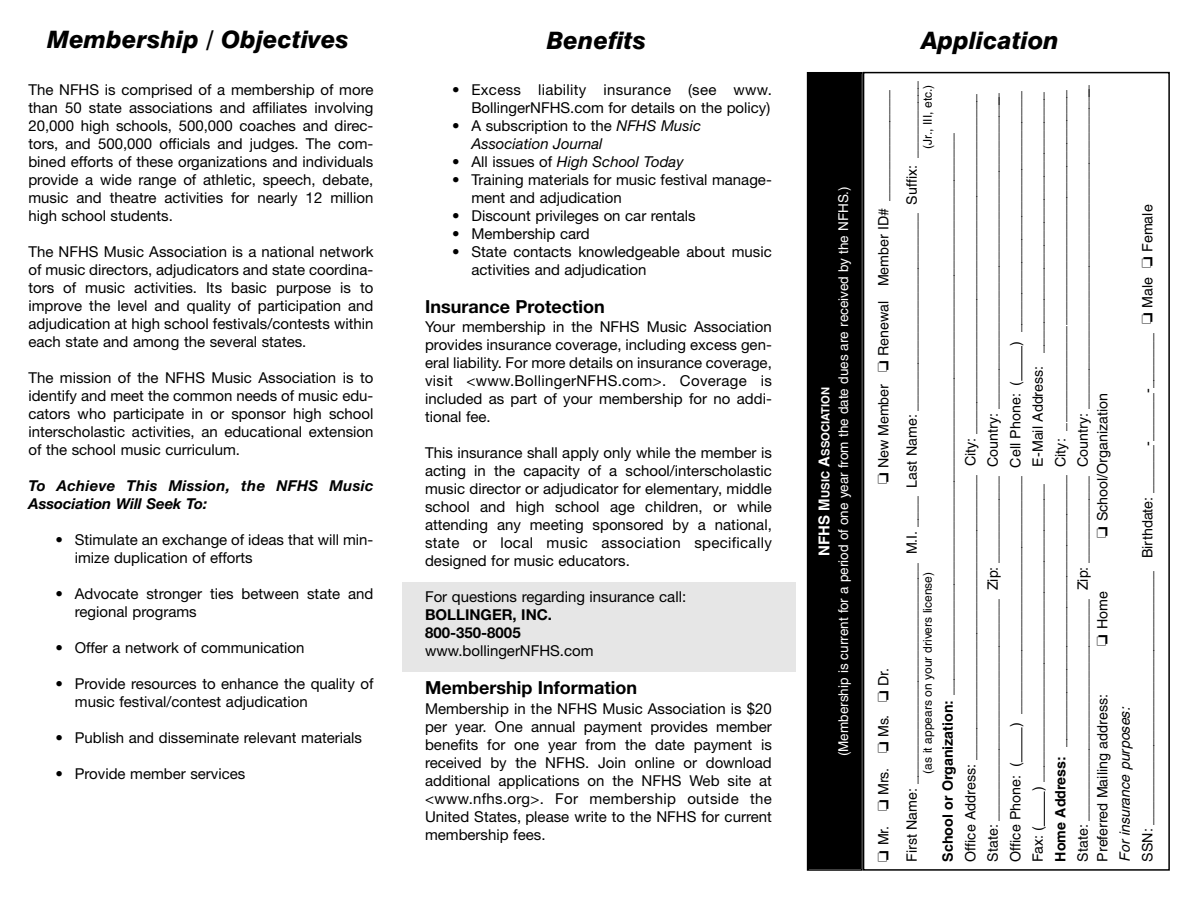
<style>
.page{position:relative;width:1188px;height:918px;background:#fff}
.page>*{position:absolute;margin:0;border:0;box-sizing:border-box;transform-origin:0 0}
.t1{font:italic 800 24px "Swiss 721 BT";color:#000}
.t2{font:700 18px "Helvetica Neue";color:#000}
.t3{font:15px/18px "Helvetica Neue";color:#000;text-align:justify}
.t4{font:italic 15px/18px "Helvetica Neue";color:#000}
.t5{font:italic 700 15px/18px "Helvetica Neue";letter-spacing:.02em;color:#000}
.t6{font:700 15px/18px "Helvetica Neue";color:#000}
.t7{font:14.25px/22.5px "Helvetica";color:#000}
.t8{font:13.5px "Helvetica";color:#fff}
.t9{font:12px "Helvetica";color:#000}
.t10{font:700 11.25px "Helvetica";color:#fff}
.s1{font-style:normal}
.s2{font-weight:700}
.s3{font-size:15px}
.s4{font-style:italic}
</style>
<div class="page">
<div style="left:402px;top:582px;width:393px;height:90px;background:#e6e6e6"></div>
<div style="left:808px;top:73px;width:53px;height:796px;background:#000"></div>
<div style="left:807px;top:72px;width:56px;height:799px;border:2px solid #000"></div>
<div style="left:863px;top:72px;width:307px;height:799px;border:2px solid #000"></div>
<hr style="left:1021px;top:727px;width:1px;height:35px;background:#000">
<hr style="left:1021px;top:346px;width:1px;height:35px;background:#000">
<hr style="left:1044px;top:791px;width:1px;height:35px;background:#000">
<h1 class="t1" style="left:47px;top:25px;width:304px">Membership / Objectives</h1>
<h1 class="t1" style="left:547px;top:27px;width:101px">Benefits</h1>
<h1 class="t1" style="left:922px;top:26px;width:139px">Application</h1>
<p class="t3" style="left:28px;top:82px;width:347px">The NFHS is comprised of a membership of more than 50 state associations and affiliates involving 20,000 high schools, 500,000 coaches and direc&shy;tors, and 500,000 officials and judges. The com&shy;bined efforts of these organizations and individuals provide a wide range of athletic, speech, debate, music and theatre activities for nearly 12 million high school students.</p>
<p class="t3" style="left:28px;top:244px;width:347px">The NFHS Music Association is a national network of music directors, adjudicators and state coordina&shy;tors of music activities. Its basic purpose is to improve the level and quality of participation and adjudication at high school festivals/contests within each state and among the several states.</p>
<p class="t3" style="left:28px;top:370px;width:347px">The mission of the NFHS Music Association is to identify and meet the common needs of music edu&shy;cators who participate in or sponsor high school interscholastic activities, an educational extension of the school music curriculum.</p>
<p class="t5" style="left:28px;top:478px;width:347px">To Achieve This Mission, the NFHS Music<br>Association Will Seek To:</p>
<p class="t3" style="left:75px;top:532px;width:300px;text-indent:-19px">• Stimulate an exchange of ideas that will min&shy;imize duplication of efforts</p>
<p class="t3" style="left:75px;top:586px;width:300px;text-indent:-19px">• Advocate stronger ties between state and regional programs</p>
<p class="t3" style="left:55px;top:640px;width:251px">• Offer a network of communication</p>
<p class="t3" style="left:75px;top:676px;width:300px;text-indent:-19px">• Provide resources to enhance the quality of music festival/contest adjudication</p>
<p class="t3" style="left:55px;top:730px;width:308px">• Publish and disseminate relevant materials</p>
<p class="t3" style="left:55px;top:766px;width:191px">• Provide member services</p>
<p class="t7" style="left:871px;top:862px;width:782px;line-height:28.5px;text-indent:378px;rotate:-90deg">❏ New Member ❏ Renewal Member ID# ______________<br>First Name: ____________________________ M.I. ____ Last Name: _________________________ Suffix: __________</p>
<p class="t3" style="left:452px;top:82px;width:321px;text-align:right">• Excess liability insurance (see www.<br>BollingerNFHS.com for details on the policy)</p>
<p class="t4" style="left:472px;top:118px;width:231px;text-indent:-19px"><span class="s1">• A subscription to the</span> NFHS Music<br>Association Journal</p>
<p class="t4" style="left:452px;top:154px;width:233px"><span class="s1">• All issues of</span> High School Today</p>
<p class="t3" style="left:471px;top:172px;width:302px;text-indent:-19px">• Training materials for music festival manage&shy;ment and adjudication</p>
<p class="t3" style="left:452px;top:208px;width:245px">• Discount privileges on car rentals</p>
<p class="t3" style="left:452px;top:226px;width:139px">• Membership card</p>
<p class="t3" style="left:472px;top:244px;width:302px;text-indent:-19px">• State contacts knowledgeable about music activities and adjudication</p>
<p class="t2" style="left:425px;top:300px;width:181px">Insurance Protection</p>
<p class="t3" style="left:425px;top:319px;width:348px">Your membership in the NFHS Music Association provides insurance coverage, including excess gen&shy;eral liability. For more details on insurance coverage, visit &lt;www.BollingerNFHS.com&gt;. Coverage is included as part of your membership for no addi&shy;tional fee.</p>
<p class="t3" style="left:425px;top:445px;width:348px">This insurance shall apply only while the member is acting in the capacity of a school/interscholastic music director or adjudicator for elementary, middle school and high school age children, or while attending any meeting sponsored by a national, state or local music association specifically designed for music educators.</p>
<p class="t3" style="left:425px;top:589px;width:263px">For questions regarding insurance call:</p>
<p class="t6" style="left:425px;top:607px;width:129px">BOLLINGER, INC.<br>800-350-8005</p>
<p class="t3" style="left:425px;top:643px;width:170px">www.bollingerNFHS.com</p>
<p class="t2" style="left:425px;top:681px;width:214px">Membership Information</p>
<p class="t3" style="left:425px;top:701px;width:348px">Membership in the NFHS Music Association is $20 per year. One annual payment provides member benefits for one year from the date payment is received by the NFHS. Join online or download additional applications on the NFHS Web site at &lt;www.nfhs.org&gt;. For membership outside the United States, please write to the NFHS for current membership fees.</p>
<p class="t9" style="left:923px;top:149px;width:66px;rotate:-90deg">(Jr., III, etc.)</p>
<p class="t7" style="left:938px;top:862px;width:770px;rotate:-90deg"><span class="s2">School or Organization:</span> _______________________________________________________________________ Office Address: ____________________________________ City: ___________________________________________ State: ____________________________ Zip: ___________ Country: _________________________________________ Office Phone: (</p>
<p class="t7" style="left:1028px;top:862px;width:778px;text-indent:70px;rotate:-90deg">) ______________________________________ E-Mail Address: __________________________________<br><span class="s2">Home Address:</span> ___________________________________ City: ___________________________________________<br>State: ____________________________ Zip: ___________ Country: __________________________________________</p>
<p class="t7" style="left:1006px;top:346px;width:256px;rotate:-90deg">) _______________________________</p>
<p class="t8" style="left:838px;top:756px;width:571px;rotate:-90deg">(Membership is current for a period of one year from the date dues are received by the NFHS.)</p>
<p class="t7" style="left:1006px;top:727px;width:348px;rotate:-90deg">) ______________________________ Cell Phone: (</p>
<p class="t10" style="left:821px;top:556px;width:171px;rotate:-90deg"><span class="s3">NFHS M</span>USIC <span class="s3">A</span>SSOCIATION</p>
<p class="t7" style="left:1093px;top:538px;width:146px;rotate:-90deg">❏ School/Organization</p>
<p class="t9" style="left:923px;top:774px;width:203px;rotate:-90deg">(as it appears on your drivers license)</p>
<p class="t7" style="left:1093px;top:646px;width:56px;rotate:-90deg">❏ Home</p>
<p class="t7" style="left:874px;top:862px;width:195px;rotate:-90deg">❏ Mr. ❏ Mrs. ❏ Ms. ❏ Dr.</p>
<p class="t7" style="left:1093px;top:862px;width:169px;rotate:-90deg">Preferred Mailing address:</p>
<p class="t7" style="left:1028px;top:862px;width:37px;rotate:-90deg">Fax: (</p>
<p class="t7" style="left:1115px;top:862px;width:659px;rotate:-90deg"><span class="s4">For insurance purposes:<br></span>SSN: ________________________________ Birthdate: ______-______-_______ ❏ Male ❏ Female</p>
</div>
